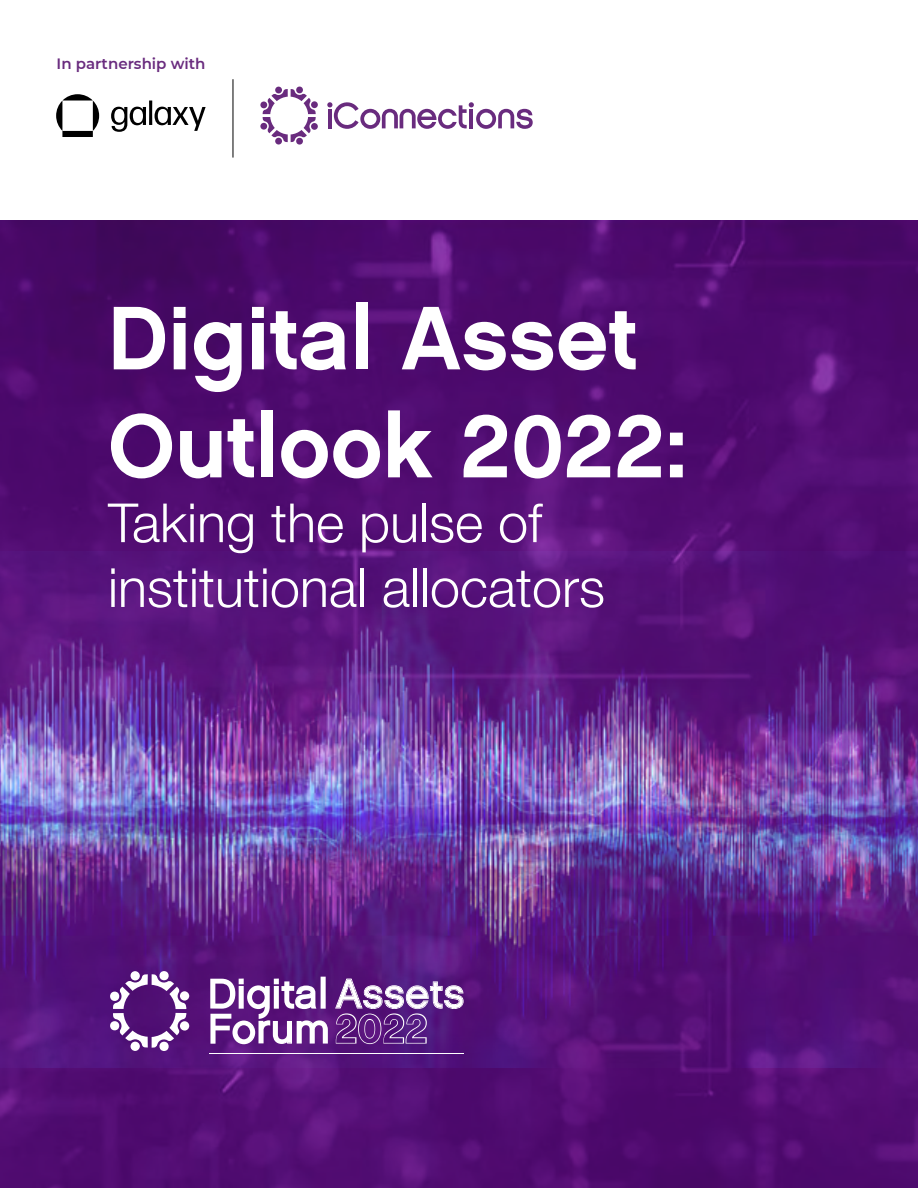
<style>
.page{position:relative;width:918px;height:1188px;background:#fff}
.page>*{position:absolute;margin:0;border:0;box-sizing:border-box;transform-origin:0 0}
.t1{font:90px/108px "Chalet New York Nineteen Sixty";color:#fff}
.t2{font:300 54px/64.8px "Helvetica Neue";color:#fff}
.t3{font:600 15px "Montserrat";color:#692b7e}
</style>
<div class="page">
<img style="left:0;top:220px;width:918px;height:968px">
<img style="left:0;top:552px;width:918px;height:515px">
<svg style="left:335px;top:979px;width:129px;height:65px;background:#7d4e9b"></svg>
<hr style="left:210px;top:1053px;width:254px;height:1px;background:#fff">
<svg style="left:110px;top:971px;width:79px;height:80px"></svg>
<svg style="left:210px;top:977px;width:118px;height:67px"></svg>
<svg style="left:327px;top:102px;width:206px;height:27px"></svg>
<hr style="left:328px;top:109px;width:4px;height:19px;background:#692b7e">
<svg style="left:260px;top:86px;width:58px;height:59px"></svg>
<svg style="left:111px;top:107px;width:35px;height:25px"></svg>
<hr style="left:149px;top:101px;width:3px;height:24px;background:#000">
<svg style="left:155px;top:107px;width:51px;height:24px"></svg>
<svg style="left:56px;top:94px;width:43px;height:43px"></svg>
<hr style="left:233px;top:79px;width:1px;height:79px;background:#000">
<p class="t3" style="left:57px;top:53px;width:150px">In partnership with</p>
<h1 class="t1" style="left:108px;top:284px;width:581px">Digital Asset<br>Outlook 2022:</h1>
<p class="t2" style="left:108px;top:487px;width:499px">Taking the pulse of institutional allocators</p>
</div>
